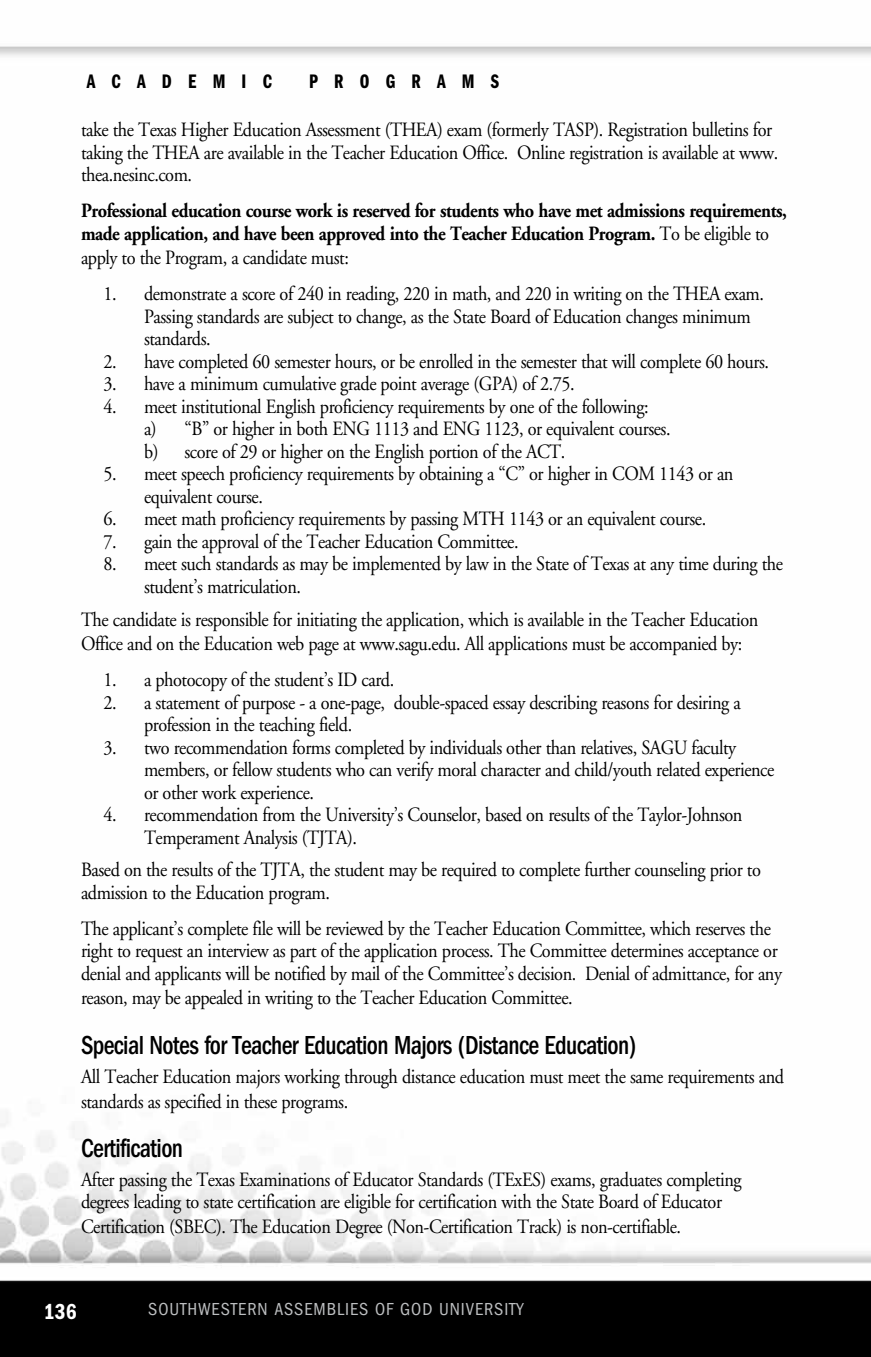
<style>
.page{position:relative;width:871px;height:1357px;background:#fff}
.page>*{position:absolute;margin:0;border:0;box-sizing:border-box;transform-origin:0 0}
.t1{font:500 condensed 27px "Franklin Gothic";letter-spacing:-.025em;color:#000;scale:.9 1}
.t2{font:600 condensed 22.5px "Franklin Gothic";color:#fff;scale:.95 1}
.t3{font:20.25px/22.5px "Adobe Garamond";letter-spacing:-.025em;color:#000;scale:.9 1}
.t4{font:700 20.25px/22.5px "Adobe Garamond";letter-spacing:-.025em;color:#000;scale:.9 1}
.t5{font:20.25px "Franklin Gothic Demi Cmpr";letter-spacing:.8em;color:#000}
.t6{font:condensed 18px "Franklin Gothic";letter-spacing:.05em;color:#bcbec0}
.s1{font-weight:400}
</style>
<div class="page">
<img style="left:0;top:46px;width:871px;height:1311px">
<p class="t5" style="left:87px;top:70px;width:186px">ACADEMIC</p>
<p class="t5" style="left:309px;top:70px;width:50px">P ROGRAM</p>
<p class="t5" style="left:491px;top:70px;width:10px">S</p>
<p class="t3" style="left:81px;top:119px;width:776px">take the Texas Higher Education Assessment (THEA) exam (formerly TASP). Registration bulletins for taking the THEA are available in the Teacher Education Office. Online registration is available at www. thea.nesinc.com.</p>
<p class="t4" style="left:81px;top:200px;width:786px">Professional education course work is reserved for students who have met admissions requirements, made application, and have been approved into the Teacher Education Program. <span class="s1">To be eligible to</span></p>
<p class="t3" style="left:81px;top:247px;width:299px">apply to the Program, a candidate must:</p>
<p class="t3" style="left:144px;top:283px;width:690px;text-indent:-40px">1. demonstrate a score of 240 in reading, 220 in math, and 220 in writing on the THEA exam.<br>Passing standards are subject to change, as the State Board of Education changes minimum standards.</p>
<p class="t3" style="left:104px;top:351px;width:741px">2. have completed 60 semester hours, or be enrolled in the semester that will complete 60 hours.</p>
<p class="t3" style="left:104px;top:373px;width:525px">3. have a minimum cumulative grade point average (GPA) of 2.75.</p>
<p class="t3" style="left:144px;top:396px;width:586px;text-indent:-40px">4. meet institutional English proficiency requirements by one of the following:<br>a) “B” or higher in both ENG 1113 and ENG 1123, or equivalent courses. b) score of 29 or higher on the English portion of the ACT.</p>
<p class="t3" style="left:144px;top:463px;width:656px;text-indent:-40px">5. meet speech proficiency requirements by obtaining a “C” or higher in COM 1143 or an equivalent course.</p>
<p class="t3" style="left:104px;top:508px;width:671px">6. meet math proficiency requirements by passing MTH 1143 or an equivalent course.</p>
<p class="t3" style="left:104px;top:531px;width:463px">7. gain the approval of the Teacher Education Committee.</p>
<p class="t3" style="left:144px;top:553px;width:711px;text-indent:-40px">8. meet such standards as may be implemented by law in the State of Texas at any time during the student’s matriculation.</p>
<p class="t3" style="left:81px;top:607px;width:754px;line-height:24.8px">The candidate is responsible for initiating the application, which is available in the Teacher Education<br>Office and on the Education web page at www.sagu.edu. All applications must be accompanied by:</p>
<p class="t3" style="left:104px;top:669px;width:325px">1. a photocopy of the student’s ID card.</p>
<p class="t3" style="left:144px;top:691px;width:664px;text-indent:-40px">2. a statement of purpose - a one-page, double-spaced essay describing reasons for desiring a profession in the teaching field.</p>
<p class="t3" style="left:144px;top:736px;width:702px;text-indent:-40px">3. two recommendation forms completed by individuals other than relatives, SAGU faculty members, or fellow students who can verify moral character and child/youth related experience or other work experience.</p>
<p class="t3" style="left:144px;top:804px;width:666px;text-indent:-40px">4. recommendation from the University’s Counselor, based on results of the Taylor-Johnson<br>Temperament Analysis (TJTA).</p>
<p class="t3" style="left:81px;top:859px;width:757px">Based on the results of the TJTA, the student may be required to complete further counseling prior to admission to the Education program.</p>
<p class="t3" style="left:81px;top:917px;width:780px">The applicant’s complete file will be reviewed by the Teacher Education Committee, which reserves the right to request an interview as part of the application process. The Committee determines acceptance or denial and applicants will be notified by mail of the Committee’s decision. Denial of admittance, for any</p>
<p class="t3" style="left:81px;top:987px;width:548px">reason, may be appealed in writing to the Teacher Education Committee.</p>
<h1 class="t1" style="left:81px;top:1029px;width:619px">Special Notes for Teacher Education Majors (Distance Education)</h1>
<p class="t3" style="left:81px;top:1064px;width:783px;line-height:24.8px">All Teacher Education majors working through distance education must meet the same requirements and standards as specified in these programs.</p>
<h1 class="t1" style="left:81px;top:1132px;width:115px">Certification</h1>
<p class="t3" style="left:81px;top:1169px;width:735px">After passing the Texas Examinations of Educator Standards (TExES) exams, graduates completing degrees leading to state certification are eligible for certification with the State Board of Educator</p>
<p class="t3" style="left:81px;top:1216px;width:668px">Certification (SBEC). The Education Degree (Non-Certification Track) is non-certifiable.</p>
<p class="t2" style="left:44px;top:1299px;width:36px">136</p>
<p class="t6" style="left:148px;top:1299px;width:74px">SOUTHWESTERN</p>
<p class="t6" style="left:274px;top:1299px;width:251px">ASSEMBLIES OF GOD UNIVERSITY</p>
<p class="t6" style="left:125px;top:1299px;width:377px">SOUTHWESTERN ASSEMBLIES OF GOD UNIVERSITY</p>
</div>
